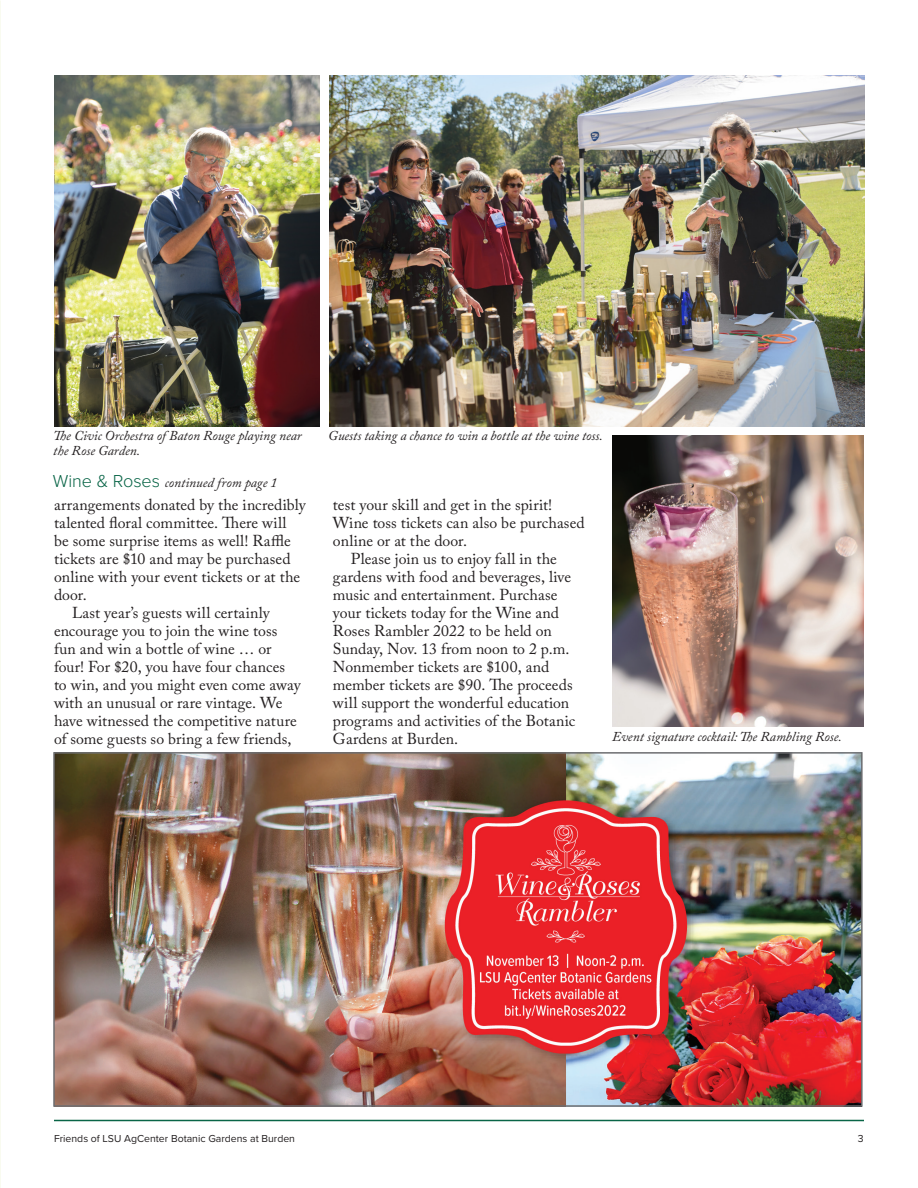
<style>
.page{position:relative;width:918px;height:1188px;background:#fff}
.page>*{position:absolute;margin:0;border:0;box-sizing:border-box;transform-origin:0 0}
.t1{font:15.75px "Adobe Caslon Pro";letter-spacing:.005em;color:#231f20}
.Board_Members{font:italic 13.5px/15px "Adobe Caslon Pro";color:#231f20}
.t2{font:10.5px "Proxima Nova";color:#231f20}
.s1{font-family:"Proxima Nova";font-weight:300;font-style:normal;font-size:18px;color:#096547}
</style>
<div class="page">
<hr style="left:54px;top:1120px;width:810px;height:1px;background:#096547">
<img style="left:56px;top:755px;width:804px;height:349px">
<img style="left:54px;top:76px;width:266px;height:350px">
<img style="left:330px;top:76px;width:534px;height:350px">
<img style="left:612px;top:435px;width:252px;height:292px">
<div style="left:53px;top:752px;width:810px;height:355px;border:2px solid #6c6d70"></div>
<p class="Board_Members" style="left:53px;top:428px;width:250px">The Civic Orchestra of Baton Rouge playing near the Rose Garden.</p>
<p class="Board_Members" style="left:328px;top:428px;width:276px">Guests taking a chance to win a bottle at the wine toss.</p>
<p class="Board_Members" style="left:53px;top:475px;width:226px"><span class="s1">Wine &amp; Roses</span> continued from page 1</p>
<p class="t1" style="left:54px;top:495px;width:253px">arrangements donated by the incredibly</p>
<p class="t1" style="left:54px;top:513px;width:234px">talented floral committee. There will</p>
<p class="t1" style="left:54px;top:531px;width:238px">be some surprise items as well! Raffle</p>
<p class="t1" style="left:54px;top:549px;width:238px">tickets are $10 and may be purchased</p>
<p class="t1" style="left:54px;top:567px;width:248px">online with your event tickets or at the</p>
<p class="t1" style="left:54px;top:585px;width:34px">door.</p>
<p class="t1" style="left:72px;top:603px;width:199px">Last year’s guests will certainly</p>
<p class="t1" style="left:54px;top:621px;width:225px">encourage you to join the wine toss</p>
<p class="t1" style="left:54px;top:639px;width:219px">fun and win a bottle of wine … or</p>
<p class="t1" style="left:54px;top:657px;width:233px">four! For $20, you have four chances</p>
<p class="t1" style="left:54px;top:675px;width:248px">to win, and you might even come away</p>
<p class="t1" style="left:54px;top:693px;width:230px">with an unusual or rare vintage. We</p>
<p class="t1" style="left:54px;top:711px;width:244px">have witnessed the competitive nature</p>
<p class="t1" style="left:54px;top:729px;width:239px">of some guests so bring a few friends,</p>
<p class="t1" style="left:333px;top:495px;width:221px">test your skill and get in the spirit!</p>
<p class="t1" style="left:333px;top:514px;width:253px">Wine toss tickets can also be purchased</p>
<p class="t1" style="left:333px;top:532px;width:136px">online or at the door.</p>
<p class="t1" style="left:351px;top:550px;width:207px">Please join us to enjoy fall in the</p>
<p class="t1" style="left:333px;top:568px;width:240px">gardens with food and beverages, live</p>
<p class="t1" style="left:333px;top:586px;width:226px">music and entertainment. Purchase</p>
<p class="t1" style="left:333px;top:604px;width:228px">your tickets today for the Wine and</p>
<p class="t1" style="left:333px;top:622px;width:220px">Roses Rambler 2022 to be held on</p>
<p class="t1" style="left:333px;top:640px;width:238px">Sunday, Nov. 13 from noon to 2 p.m.</p>
<p class="t1" style="left:333px;top:658px;width:218px">Nonmember tickets are $100, and</p>
<p class="t1" style="left:333px;top:676px;width:241px">member tickets are $90. The proceeds</p>
<p class="t1" style="left:333px;top:694px;width:238px">will support the wonderful education</p>
<p class="t1" style="left:333px;top:712px;width:244px">programs and activities of the Botanic</p>
<p class="t1" style="left:333px;top:730px;width:127px">Gardens at Burden.</p>
<p class="Board_Members" style="left:612px;top:729px;width:231px">Event signature cocktail: The Rambling Rose.</p>
<p class="t2" style="left:54px;top:1131px;width:243px">Friends of LSU AgCenter Botanic Gardens at Burden</p>
<p class="t2" style="left:858px;top:1131px;width:7px">3</p>
</div>
